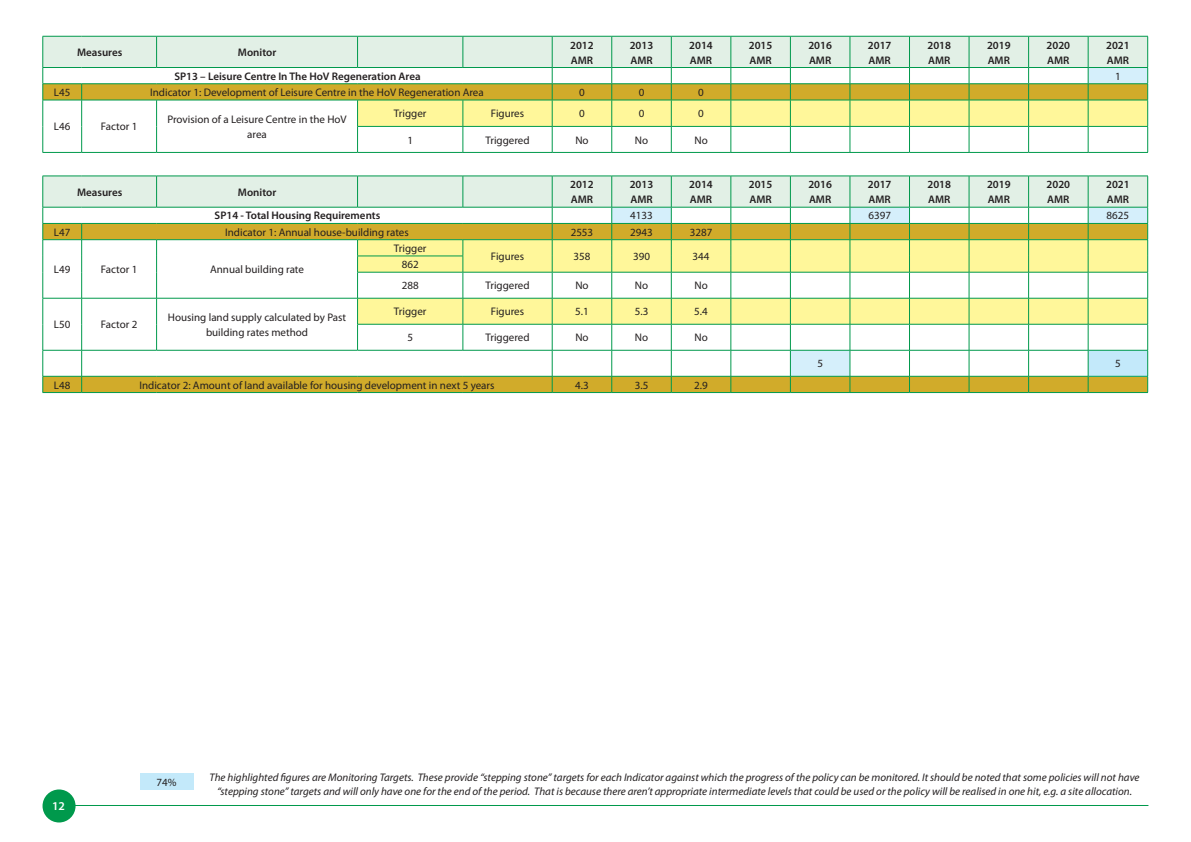
<style>
.page{position:relative;width:1191px;height:842px;background:#fff}
.page>*{position:absolute;margin:0;border:0;box-sizing:border-box;transform-origin:0 0}
.t1{font:600 12px "Myriad Pro";color:#fff}
.Table_Body__Centre{font:11px/15px "Myriad Pro";color:#231f20;text-align:center}
.Appendicies{font:italic 11px/13.2px "Myriad Pro";color:#231f20;text-align:center}
.Table_Head__Centre{font:600 11px/15px "Myriad Pro";color:#231f20}
.Appendicies-2{font:11px "Myriad Pro";color:#231f20}
</style>
<div class="page">
<hr style="left:59px;top:805px;width:1089px;height:1px;background:#00994c">
<div style="left:43px;top:789px;width:33px;height:33px;background:#00994c;border-radius:50%"></div>
<hr style="left:43px;top:152px;width:39px;height:1px;background:#00994c">
<hr style="left:82px;top:152px;width:75px;height:1px;background:#00994c">
<hr style="left:157px;top:152px;width:200px;height:1px;background:#00994c">
<hr style="left:357px;top:152px;width:106px;height:1px;background:#00994c">
<hr style="left:463px;top:152px;width:89px;height:1px;background:#00994c">
<hr style="left:552px;top:152px;width:60px;height:1px;background:#00994c">
<hr style="left:612px;top:152px;width:59px;height:1px;background:#00994c">
<hr style="left:671px;top:152px;width:60px;height:1px;background:#00994c">
<hr style="left:731px;top:152px;width:59px;height:1px;background:#00994c">
<hr style="left:790px;top:152px;width:60px;height:1px;background:#00994c">
<hr style="left:850px;top:152px;width:59px;height:1px;background:#00994c">
<hr style="left:909px;top:152px;width:60px;height:1px;background:#00994c">
<hr style="left:969px;top:152px;width:59px;height:1px;background:#00994c">
<hr style="left:1028px;top:152px;width:60px;height:1px;background:#00994c">
<hr style="left:1088px;top:152px;width:60px;height:1px;background:#00994c">
<svg style="left:43px;top:36px;width:1105px;height:116px"></svg>
<hr style="left:43px;top:100px;width:39px;height:1px;background:#00994c">
<hr style="left:82px;top:100px;width:75px;height:1px;background:#00994c">
<hr style="left:157px;top:100px;width:200px;height:1px;background:#00994c">
<hr style="left:357px;top:100px;width:106px;height:1px;background:#00994c">
<hr style="left:463px;top:100px;width:89px;height:1px;background:#00994c">
<hr style="left:552px;top:392px;width:60px;height:1px;background:#00994c">
<hr style="left:612px;top:392px;width:59px;height:1px;background:#00994c">
<hr style="left:671px;top:392px;width:60px;height:1px;background:#00994c">
<hr style="left:731px;top:392px;width:59px;height:1px;background:#00994c">
<hr style="left:790px;top:392px;width:60px;height:1px;background:#00994c">
<hr style="left:850px;top:392px;width:59px;height:1px;background:#00994c">
<hr style="left:909px;top:392px;width:60px;height:1px;background:#00994c">
<hr style="left:969px;top:392px;width:59px;height:1px;background:#00994c">
<hr style="left:1028px;top:392px;width:60px;height:1px;background:#00994c">
<hr style="left:1088px;top:392px;width:60px;height:1px;background:#00994c">
<svg style="left:43px;top:176px;width:1105px;height:216px"></svg>
<hr style="left:43px;top:392px;width:39px;height:1px;background:#00994c">
<hr style="left:82px;top:392px;width:75px;height:1px;background:#00994c">
<hr style="left:157px;top:392px;width:200px;height:1px;background:#00994c">
<hr style="left:357px;top:392px;width:106px;height:1px;background:#00994c">
<hr style="left:463px;top:392px;width:89px;height:1px;background:#00994c">
<div style="left:140px;top:773px;width:53px;height:17px;background:#c3e9fa"></div>
<p class="Table_Head__Centre" style="left:77px;top:45px;width:47px">Measures</p>
<p class="Table_Head__Centre" style="left:238px;top:45px;width:40px">Monitor</p>
<p class="Table_Head__Centre" style="left:570px;top:37px;width:25px">2012<br>AMR</p>
<p class="Table_Head__Centre" style="left:630px;top:37px;width:25px">2013<br>AMR</p>
<p class="Table_Head__Centre" style="left:689px;top:37px;width:25px">2014<br>AMR</p>
<p class="Table_Head__Centre" style="left:749px;top:37px;width:25px">2015<br>AMR</p>
<p class="Table_Head__Centre" style="left:808px;top:37px;width:25px">2016<br>AMR</p>
<p class="Table_Head__Centre" style="left:868px;top:37px;width:25px">2017<br>AMR</p>
<p class="Table_Head__Centre" style="left:927px;top:37px;width:25px">2018<br>AMR</p>
<p class="Table_Head__Centre" style="left:987px;top:37px;width:25px">2019<br>AMR</p>
<p class="Table_Head__Centre" style="left:1046px;top:37px;width:25px">2020<br>AMR</p>
<p class="Table_Head__Centre" style="left:1106px;top:37px;width:25px">2021<br>AMR</p>
<p class="Table_Head__Centre" style="left:174px;top:68px;width:248px">SP13 – Leisure Centre In The HoV Regeneration Area</p>
<p class="Table_Body__Centre" style="left:1115px;top:68px;width:7px">1</p>
<p class="Table_Body__Centre" style="left:54px;top:85px;width:18px">L45</p>
<p class="Table_Body__Centre" style="left:150px;top:85px;width:335px">Indicator 1: Development of Leisure Centre in the HoV Regeneration Area</p>
<p class="Table_Body__Centre" style="left:579px;top:85px;width:7px">0</p>
<p class="Table_Body__Centre" style="left:638px;top:85px;width:7px">0</p>
<p class="Table_Body__Centre" style="left:698px;top:85px;width:7px">0</p>
<p class="Table_Body__Centre" style="left:54px;top:119px;width:18px">L46</p>
<p class="Table_Body__Centre" style="left:101px;top:119px;width:38px">Factor 1</p>
<p class="Table_Body__Centre" style="left:167px;top:111px;width:181px">Provision of a Leisure Centre in the HoV area</p>
<p class="Table_Body__Centre" style="left:394px;top:106px;width:34px">Trigger</p>
<p class="Table_Body__Centre" style="left:491px;top:106px;width:35px">Figures</p>
<p class="Table_Body__Centre" style="left:579px;top:106px;width:7px">0</p>
<p class="Table_Body__Centre" style="left:638px;top:106px;width:7px">0</p>
<p class="Table_Body__Centre" style="left:698px;top:106px;width:7px">0</p>
<p class="Table_Body__Centre" style="left:407px;top:132px;width:7px">1</p>
<p class="Table_Body__Centre" style="left:485px;top:132px;width:46px">Triggered</p>
<p class="Table_Body__Centre" style="left:575px;top:132px;width:15px">No</p>
<p class="Table_Body__Centre" style="left:635px;top:132px;width:15px">No</p>
<p class="Table_Body__Centre" style="left:694px;top:132px;width:15px">No</p>
<p class="Table_Head__Centre" style="left:77px;top:184px;width:47px">Measures</p>
<p class="Table_Head__Centre" style="left:238px;top:184px;width:40px">Monitor</p>
<p class="Table_Head__Centre" style="left:570px;top:177px;width:25px">2012<br>AMR</p>
<p class="Table_Head__Centre" style="left:630px;top:177px;width:25px">2013<br>AMR</p>
<p class="Table_Head__Centre" style="left:689px;top:177px;width:25px">2014<br>AMR</p>
<p class="Table_Head__Centre" style="left:749px;top:177px;width:25px">2015<br>AMR</p>
<p class="Table_Head__Centre" style="left:808px;top:177px;width:25px">2016<br>AMR</p>
<p class="Table_Head__Centre" style="left:868px;top:177px;width:25px">2017<br>AMR</p>
<p class="Table_Head__Centre" style="left:927px;top:177px;width:25px">2018<br>AMR</p>
<p class="Table_Head__Centre" style="left:987px;top:177px;width:25px">2019<br>AMR</p>
<p class="Table_Head__Centre" style="left:1046px;top:177px;width:25px">2020<br>AMR</p>
<p class="Table_Head__Centre" style="left:1106px;top:177px;width:25px">2021<br>AMR</p>
<p class="Table_Head__Centre" style="left:215px;top:208px;width:167px">SP14 - Total Housing Requirements</p>
<p class="Table_Body__Centre" style="left:630px;top:208px;width:24px">4133</p>
<p class="Table_Body__Centre" style="left:868px;top:208px;width:24px">6397</p>
<p class="Table_Body__Centre" style="left:1106px;top:208px;width:24px">8625</p>
<p class="Table_Body__Centre" style="left:54px;top:224px;width:18px">L47</p>
<p class="Table_Body__Centre" style="left:225px;top:224px;width:185px">Indicator 1: Annual house-building rates</p>
<p class="Table_Body__Centre" style="left:570px;top:224px;width:24px">2553</p>
<p class="Table_Body__Centre" style="left:630px;top:224px;width:24px">2943</p>
<p class="Table_Body__Centre" style="left:690px;top:224px;width:24px">3287</p>
<p class="Table_Body__Centre" style="left:54px;top:262px;width:18px">L49</p>
<p class="Table_Body__Centre" style="left:101px;top:262px;width:38px">Factor 1</p>
<p class="Table_Body__Centre" style="left:210px;top:262px;width:95px">Annual building rate</p>
<p class="Table_Body__Centre" style="left:394px;top:241px;width:34px">Trigger</p>
<p class="Table_Body__Centre" style="left:491px;top:249px;width:35px">Figures</p>
<p class="Table_Body__Centre" style="left:573px;top:249px;width:18px">358</p>
<p class="Table_Body__Centre" style="left:633px;top:249px;width:18px">390</p>
<p class="Table_Body__Centre" style="left:692px;top:249px;width:18px">344</p>
<p class="Table_Body__Centre" style="left:402px;top:257px;width:18px">862</p>
<p class="Table_Body__Centre" style="left:402px;top:278px;width:18px">288</p>
<p class="Table_Body__Centre" style="left:485px;top:278px;width:46px">Triggered</p>
<p class="Table_Body__Centre" style="left:575px;top:278px;width:15px">No</p>
<p class="Table_Body__Centre" style="left:635px;top:278px;width:15px">No</p>
<p class="Table_Body__Centre" style="left:694px;top:278px;width:15px">No</p>
<p class="Table_Body__Centre" style="left:54px;top:317px;width:18px">L50</p>
<p class="Table_Body__Centre" style="left:101px;top:317px;width:38px">Factor 2</p>
<p class="Table_Body__Centre" style="left:168px;top:309px;width:180px">Housing land supply calculated by Past building rates method</p>
<p class="Table_Body__Centre" style="left:394px;top:304px;width:34px">Trigger</p>
<p class="Table_Body__Centre" style="left:491px;top:304px;width:35px">Figures</p>
<p class="Table_Body__Centre" style="left:575px;top:304px;width:15px">5.1</p>
<p class="Table_Body__Centre" style="left:635px;top:304px;width:15px">5.3</p>
<p class="Table_Body__Centre" style="left:694px;top:304px;width:15px">5.4</p>
<p class="Table_Body__Centre" style="left:407px;top:330px;width:7px">5</p>
<p class="Table_Body__Centre" style="left:485px;top:330px;width:46px">Triggered</p>
<p class="Table_Body__Centre" style="left:575px;top:330px;width:15px">No</p>
<p class="Table_Body__Centre" style="left:635px;top:330px;width:15px">No</p>
<p class="Table_Body__Centre" style="left:694px;top:330px;width:15px">No</p>
<p class="Table_Body__Centre" style="left:54px;top:377px;width:18px">L48</p>
<p class="Table_Body__Centre" style="left:139px;top:377px;width:357px">Indicator 2: Amount of land available for housing development in next 5 years</p>
<p class="Table_Body__Centre" style="left:575px;top:377px;width:15px">4.3</p>
<p class="Table_Body__Centre" style="left:635px;top:377px;width:15px">3.5</p>
<p class="Table_Body__Centre" style="left:694px;top:377px;width:15px">2.9</p>
<p class="Table_Body__Centre" style="left:817px;top:356px;width:7px">5</p>
<p class="Table_Body__Centre" style="left:1115px;top:356px;width:7px">5</p>
<p class="t1" style="left:52px;top:799px;width:14px">12</p>
<p class="Appendicies-2" style="left:157px;top:775px;width:21px">74%</p>
<p class="Appendicies" style="left:209px;top:771px;width:931px">The highlighted figures are Monitoring Targets. These provide “stepping stone” targets for each Indicator against which the progress of the policy can be monitored. It should be noted that some policies will not have “stepping stone” targets and will only have one for the end of the period. That is because there aren’t appropriate intermediate levels that could be used or the policy will be realised in one hit, e.g. a site allocation.</p>
</div>
